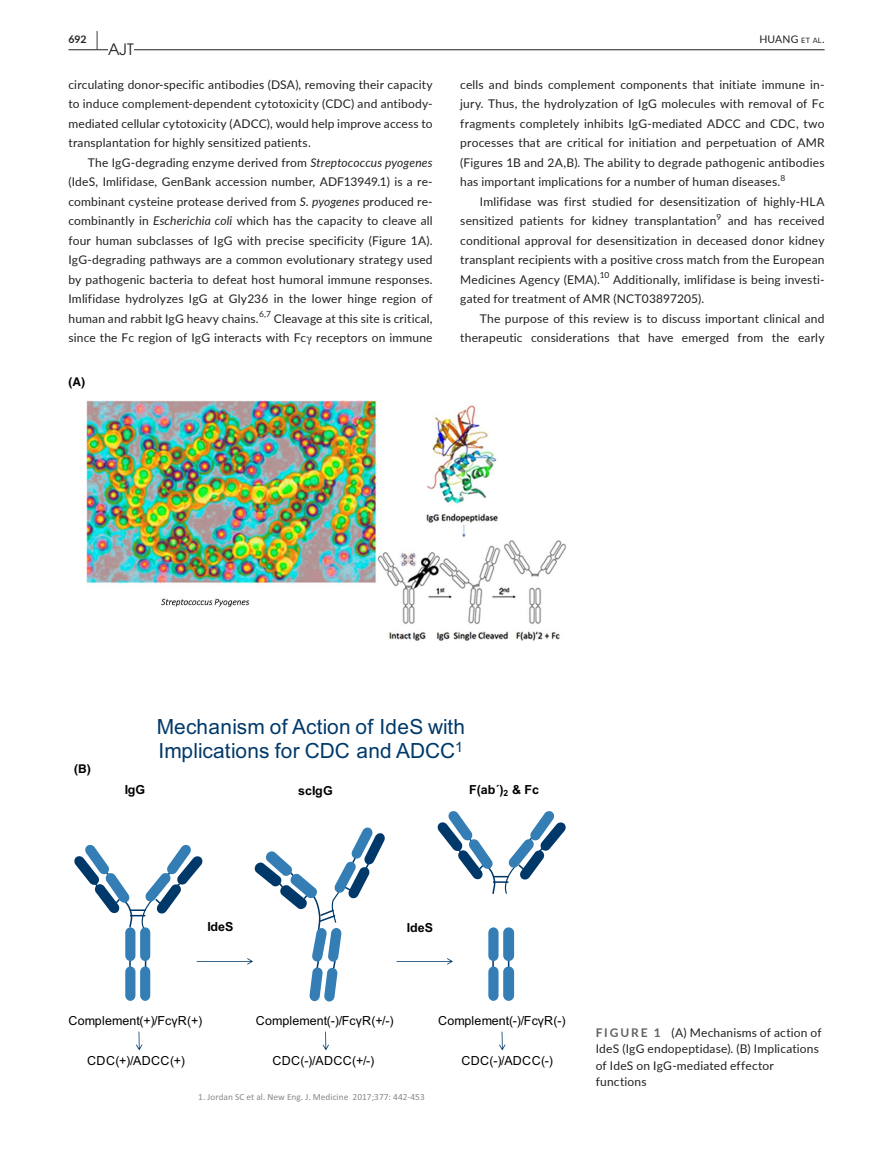
<style>
.page{position:relative;width:893px;height:1174px;background:#fff}
.page>*{position:absolute;margin:0;border:0;box-sizing:border-box;transform-origin:0 0}
.t1{font:20.85px/23.9px "Arial";letter-spacing:.01em;color:#003969}
.t2{font:15.6px "Avant Garde";color:#231f20}
.t3{font:12.45px "Arial";letter-spacing:.01em;color:#000}
.t4{font:700 12.45px "Arial";letter-spacing:.01em;color:#000}
.t5{font:12px/19.5px "Lato";letter-spacing:.015em;color:#231f20;text-align:justify}
.t6{font:700 12px "Helvetica";color:#000}
.t7{font:10.5px "Lato";letter-spacing:.02em;color:#231f20}
.t8{font:700 10.5px "Lato";color:#231f20}
.t9{font:9.3px "Calibri";color:#898989}
.s1{font-size:19.5px}
.s2{font-style:italic}
.s3{font-family:"STIX"}
.s4{font-size:7.35px}
.s5{font-weight:700;color:#636366}
</style>
<div class="page">
<hr style="left:68px;top:49px;width:756px;height:1px;background:#231f20">
<div style="left:108px;top:41px;width:26px;height:17px;background:#fff"></div>
<img style="left:86px;top:401px;width:480px;height:240px">
<svg style="left:499px;top:1031px;width:6px;height:19px"></svg>
<svg style="left:323px;top:1031px;width:6px;height:19px"></svg>
<svg style="left:136px;top:1031px;width:6px;height:19px"></svg>
<svg style="left:74px;top:811px;width:492px;height:191px"></svg>
<p class="t8" style="left:68px;top:31px;width:31px">692 <span class="s1">|</span></p>
<h2 class="t2" style="left:108px;top:40px;width:27px">AJT</h2>
<p class="t5" style="left:68px;top:74px;width:366px">circulating donor-specific antibodies (DSA), removing their capacity to induce complement-dependent cytotoxicity (CDC) and antibody&shy;mediated cellular cytotoxicity (ADCC), would help improve access to transplantation for highly sensitized patients.</p>
<p class="t5" style="left:68px;top:152px;width:366px;text-indent:20px">The IgG-degrading enzyme derived from <span class="s2">Streptococcus pyogenes </span>(IdeS, Imlifidase, GenBank accession number, ADF13949.1) is a re&shy;combinant cysteine protease derived from <span class="s2">S</span>. <span class="s2">pyogenes</span> produced re&shy;combinantly in <span class="s2">Escherichia coli</span> which has the capacity to cleave all four human subclasses of IgG with precise specificity (Figure 1A).<br>IgG-degrading pathways are a common evolutionary strategy used by pathogenic bacteria to defeat host humoral immune responses.<br>Imlifidase hydrolyzes IgG at Gly236 in the lower hinge region of human and rabbit IgG heavy chains.<sup>6,7</sup> Cleavage at this site is critical, since the Fc region of IgG interacts with Fc<span class="s3">γ</span> receptors on immune</p>
<p class="t6" style="left:68px;top:374px;width:18px">(A)</p>
<p class="t7" style="left:759px;top:31px;width:67px">HUANG <span class="s4">et al</span>.</p>
<p class="t5" style="left:460px;top:74px;width:366px">cells and binds complement components that initiate immune in&shy;jury. Thus, the hydrolyzation of IgG molecules with removal of Fc fragments completely inhibits IgG-mediated ADCC and CDC, two processes that are critical for initiation and perpetuation of AMR (Figures 1B and 2A,B). The ability to degrade pathogenic antibodies has important implications for a number of human diseases.<sup>8</sup></p>
<p class="t5" style="left:460px;top:191px;width:366px;text-indent:20px">Imlifidase was first studied for desensitization of highly-HLA sensitized patients for kidney transplantation<sup>9</sup> and has received conditional approval for desensitization in deceased donor kidney transplant recipients with a positive cross match from the European Medicines Agency (EMA).<sup>10</sup> Additionally, imlifidase is being investi&shy;gated for treatment of AMR (NCT03897205).</p>
<p class="t5" style="left:460px;top:308px;width:366px;text-align:right">The purpose of this review is to discuss important clinical and therapeutic considerations that have emerged from the early</p>
<p class="t6" style="left:74px;top:761px;width:18px">(B)</p>
<h1 class="t1" style="left:157px;top:714px;width:310px">Mechanism of Action of IdeS with<br>Implications for CDC and ADCC<sup>1</sup></h1>
<p class="t4" style="left:125px;top:781px;width:22px">IgG</p>
<p class="t4" style="left:298px;top:782px;width:36px">scIgG</p>
<p class="t4" style="left:469px;top:781px;width:72px">F(ab´)<sub>2</sub> &amp; Fc</p>
<p class="t4" style="left:207px;top:918px;width:28px">IdeS</p>
<p class="t4" style="left:407px;top:919px;width:28px">IdeS</p>
<p class="t3" style="left:68px;top:1012px;width:135px">Complement(+)/FcγR(+)</p>
<p class="t3" style="left:256px;top:1012px;width:139px">Complement(-)/FcγR(+/-)</p>
<p class="t3" style="left:438px;top:1012px;width:129px">Complement(-)/FcγR(-)</p>
<p class="t3" style="left:87px;top:1052px;width:99px">CDC(+)/ADCC(+)</p>
<p class="t3" style="left:272px;top:1052px;width:103px">CDC(-)/ADCC(+/-)</p>
<p class="t3" style="left:461px;top:1052px;width:93px">CDC(-)/ADCC(-)</p>
<p class="t9" style="left:198px;top:1091px;width:228px">1. Jordan SC et al. New Eng. J. Medicine 2017;377: 442-453</p>
<p class="t5" style="left:596px;top:1023px;width:227px;line-height:16.5px;text-align:left"><span class="s5">FIGURE 1</span> (A) Mechanisms of action of<br>IdeS (IgG endopeptidase). (B) Implications of IdeS on IgG-mediated effector functions</p>
</div>
